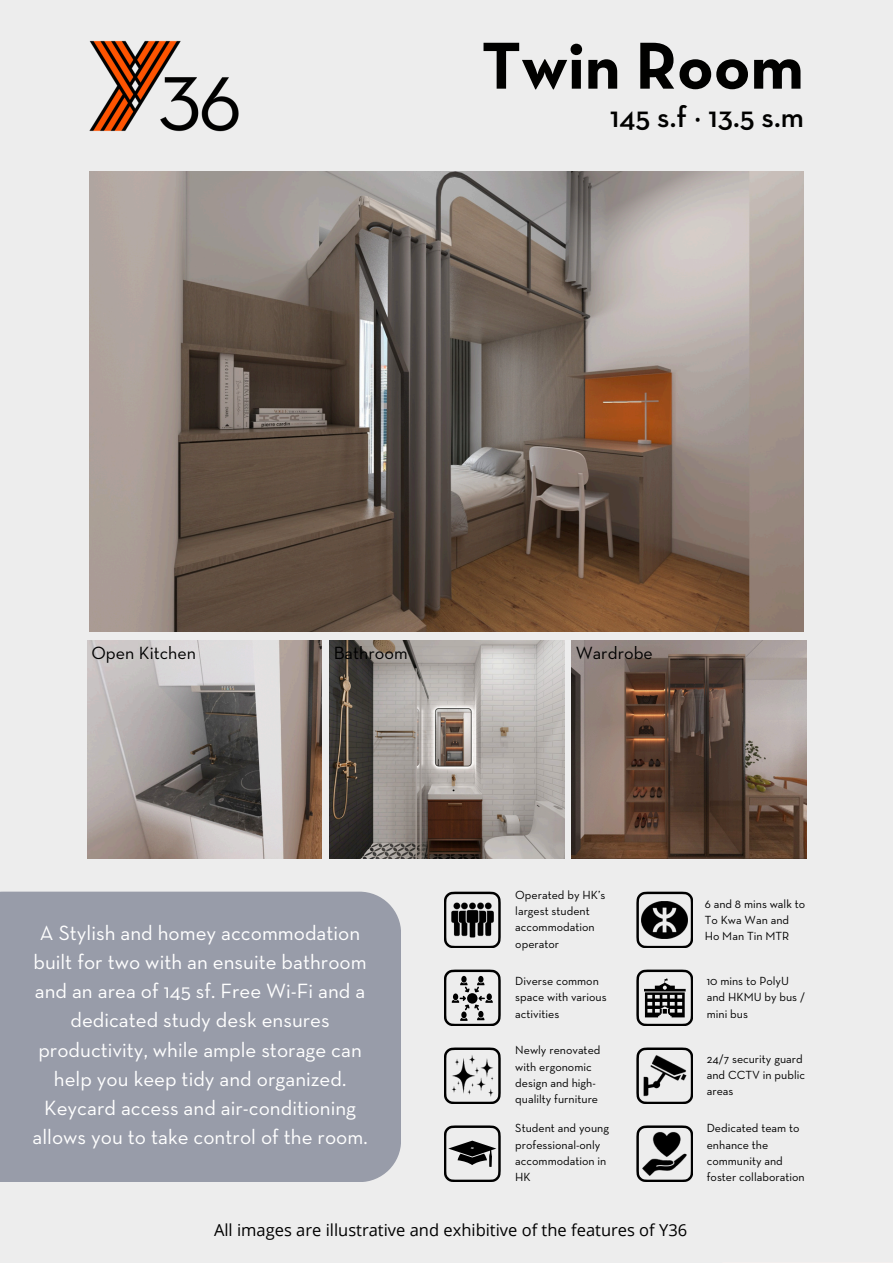
<style>
.page{position:relative;width:893px;height:1263px;background:#ededed}
.page>*{position:absolute;margin:0;border:0;box-sizing:border-box;transform-origin:0 0}
.t1{font:700 67.5px "Neutraface Text";color:#010100}
.t2{font:600 30px "Neutraface Text";color:#010100}
.t3{font:21px/29.2px "Neutraface Text";color:#fff;text-align:center}
.t4{font:18px "Neutraface Text";color:#000}
.t5{font:16.5px "Open Sans";color:#000}
.t6{font:12px/16.4px "Neutraface Text";color:#000}
.s1{font-family:"Noto Sans";font-weight:400}
</style>
<div class="page">
<img style="left:571px;top:640px;width:235px;height:219px">
<img style="left:87px;top:640px;width:235px;height:219px">
<hr style="left:722px;top:1262px;width:171px;height:1px;background:#f3efee">
<img style="left:89px;top:40px;width:150px;height:92px">
<svg style="left:444px;top:892px;width:57px;height:56px"></svg>
<svg style="left:444px;top:1047px;width:57px;height:57px"></svg>
<img style="left:452px;top:898px;width:42px;height:44px">
<img style="left:451px;top:1055px;width:42px;height:41px">
<svg style="left:444px;top:1125px;width:57px;height:57px"></svg>
<svg style="left:636px;top:892px;width:57px;height:56px"></svg>
<svg style="left:636px;top:1047px;width:57px;height:57px"></svg>
<svg style="left:636px;top:1125px;width:57px;height:57px"></svg>
<img style="left:642px;top:901px;width:45px;height:38px">
<svg style="left:636px;top:969px;width:57px;height:57px"></svg>
<img style="left:642px;top:1054px;width:45px;height:44px">
<img style="left:643px;top:1132px;width:44px;height:44px">
<svg style="left:444px;top:969px;width:57px;height:57px"></svg>
<div style="left:0;top:892px;width:401px;height:290px;background:#989ca9"></div>
<img style="left:329px;top:640px;width:235px;height:219px">
<img style="left:89px;top:171px;width:715px;height:460px">
<h3 class="t1" style="left:481px;top:36px;width:324px">Twin Room</h3>
<p class="t2" style="left:610px;top:104px;width:195px">145 s.f <span class="s1">‧</span> 13.5 s.m</p>
<p class="t4" style="left:91px;top:645px;width:106px">Open Kitchen</p>
<p class="t4" style="left:334px;top:645px;width:76px">Bathroom</p>
<p class="t4" style="left:575px;top:645px;width:79px">Wardrobe</p>
<p class="t3" style="left:33px;top:919px;width:337px">A Stylish and homey accommodation built for two with an ensuite bathroom and an area of 145 sf. Free Wi-Fi and a dedicated study desk ensures productivity, while ample storage can help you keep tidy and organized.<br>Keycard access and air-conditioning allows you to take control of the room.</p>
<p class="t6" style="left:515px;top:887px;width:92px">Operated by HK’s largest student accommodation operator</p>
<p class="t6" style="left:515px;top:973px;width:93px">Diverse common space with various activities</p>
<p class="t6" style="left:515px;top:1043px;width:87px">Newly renovated with ergonomic design and high&shy;qualilty furniture</p>
<p class="t6" style="left:515px;top:1121px;width:95px">Student and young professional-only accommodation in<br>HK</p>
<p class="t5" style="left:214px;top:1218px;width:475px">All images are illustrative and exhibitive of the features of Y36</p>
<p class="t6" style="left:704px;top:896px;width:102px">6 and 8 mins walk to<br>To Kwa Wan and<br>Ho Man Tin MTR</p>
<p class="t6" style="left:707px;top:973px;width:100px">10 mins to PolyU and HKMU by bus / mini bus</p>
<p class="t6" style="left:707px;top:1051px;width:100px">24/7 security guard and CCTV in public areas</p>
<p class="t6" style="left:707px;top:1121px;width:99px">Dedicated team to enhance the community and foster collaboration</p>
</div>
